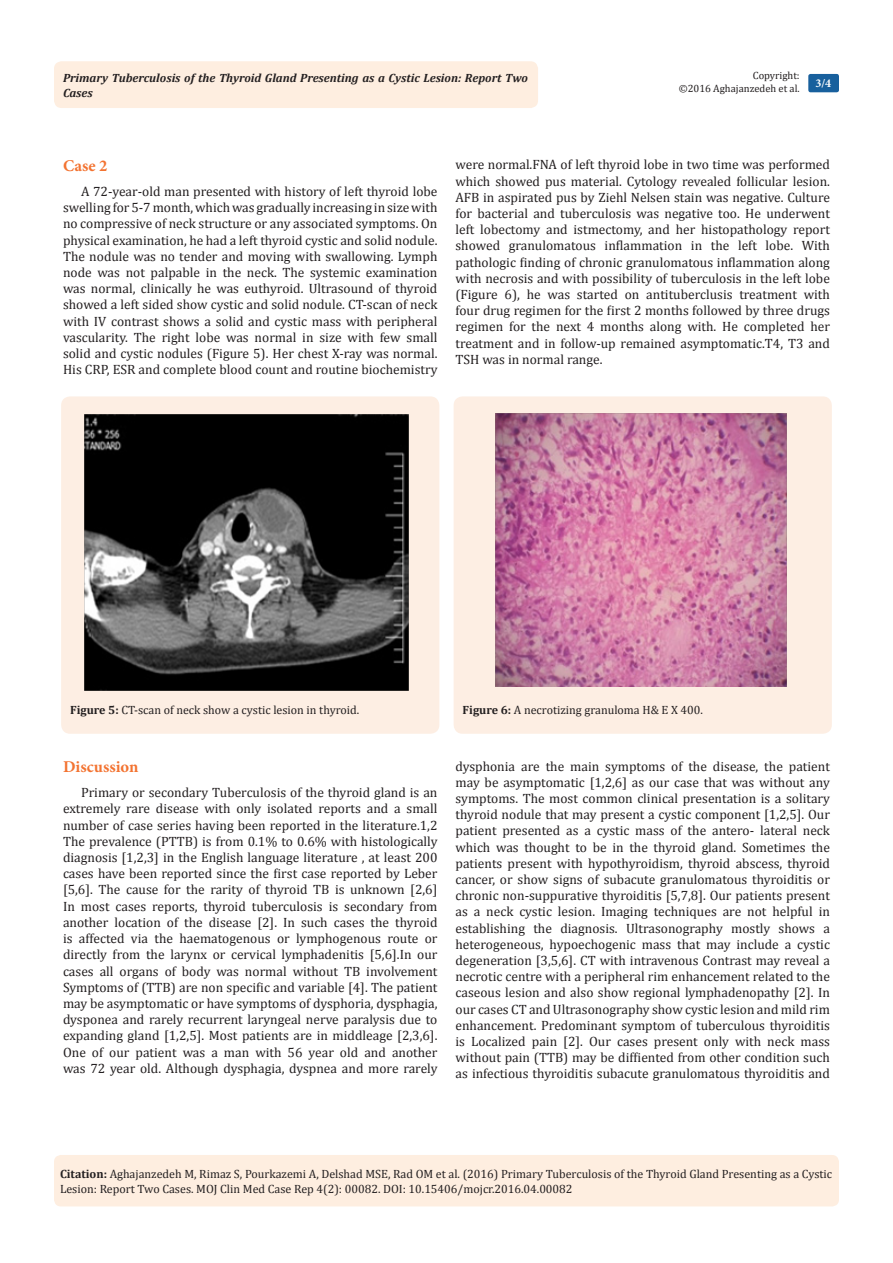
<style>
.page{position:relative;width:893px;height:1263px;background:#fff}
.page>*{position:absolute;margin:0;border:0;box-sizing:border-box;transform-origin:0 0}
.t1{font:700 16.5px "Minion Pro";color:#f37331}
.t2{font:13.5px/16.2px "Cambria";color:#231f20;text-align:justify}
.Citation{font:12px/14.4px "Cambria";color:#231f20}
.t3{font:italic 700 12px/14.4px "Cambria";color:#231f20}
.t4{font:700 12px "Minion Pro";color:#fff}
.t5{font:10.5px/12.6px "Cambria";color:#231f20;text-align:right}
.s1{font-weight:700}
</style>
<div class="page">
<div style="left:54px;top:61px;width:484px;height:47px;background:#feeee0;border-radius:8px"></div>
<div style="left:808px;top:74px;width:31px;height:18px;background:#18609d;border-radius:2px"></div>
<div style="left:54px;top:1155px;width:785px;height:51px;background:#feeee0;border-radius:7px"></div>
<div style="left:61px;top:396px;width:378px;height:338px;background:#fdeee3;border-radius:9px"></div>
<img style="left:85px;top:414px;width:324px;height:277px">
<div style="left:454px;top:396px;width:378px;height:338px;background:#fdeee3;border-radius:9px"></div>
<img style="left:496px;top:413px;width:291px;height:274px">
<p class="t5" style="left:679px;top:69px;width:122px">Copyright:<br>©2016 Aghajanzedeh et al.</p>
<p class="t3" style="left:63px;top:70px;width:466px">Primary Tuberculosis of the Thyroid Gland Presenting as a Cystic Lesion: Report Two<br>Cases</p>
<p class="t4" style="left:815px;top:75px;width:17px">3/4</p>
<p class="t1" style="left:63px;top:154px;width:46px">Case 2</p>
<p class="t2" style="left:63px;top:183px;width:376px;text-indent:18px">A 72-year-old man presented with history of left thyroid lobe swelling for 5-7 month, which was gradually increasing in size with no compressive of neck structure or any associated symptoms. On physical examination, he had a left thyroid cystic and solid nodule.<br>The nodule was no tender and moving with swallowing. Lymph node was not palpable in the neck. The systemic examination was normal, clinically he was euthyroid. Ultrasound of thyroid showed a left sided show cystic and solid nodule. CT-scan of neck with IV contrast shows a solid and cystic mass with peripheral vascularity. The right lobe was normal in size with few small solid and cystic nodules (Figure 5). Her chest X-ray was normal.<br>His CRP, ESR and complete blood count and routine biochemistry</p>
<p class="t2" style="left:455px;top:157px;width:376px">were normal.FNA of left thyroid lobe in two time was performed which showed pus material. Cytology revealed follicular lesion.<br>AFB in aspirated pus by Ziehl Nelsen stain was negative. Culture for bacterial and tuberculosis was negative too. He underwent left lobectomy and istmectomy, and her histopathology report showed granulomatous inflammation in the left lobe. With pathologic finding of chronic granulomatous inflammation along with necrosis and with possibility of tuberculosis in the left lobe (Figure 6), he was started on antituberclusis treatment with four drug regimen for the first 2 months followed by three drugs regimen for the next 4 months along with. He completed her treatment and in follow-up remained asymptomatic.T4, T3 and TSH was in normal range.</p>
<p class="Citation" style="left:70px;top:702px;width:291px"><span class="s1">Figure 5:</span> CT-scan of neck show a cystic lesion in thyroid.</p>
<p class="Citation" style="left:463px;top:702px;width:242px"><span class="s1">Figure 6:</span> A necrotizing granuloma H&amp; E X 400.</p>
<p class="t1" style="left:63px;top:755px;width:77px">Discussion</p>
<p class="t2" style="left:63px;top:784px;width:376px;text-indent:18px">Primary or secondary Tuberculosis of the thyroid gland is an extremely rare disease with only isolated reports and a small number of case series having been reported in the literature.1,2<br>The prevalence (PTTB) is from 0.1% to 0.6% with histologically diagnosis [1,2,3] in the English language literature , at least 200 cases have been reported since the first case reported by Leber [5,6]. The cause for the rarity of thyroid TB is unknown [2,6] In most cases reports, thyroid tuberculosis is secondary from another location of the disease [2]. In such cases the thyroid is affected via the haematogenous or lymphogenous route or directly from the larynx or cervical lymphadenitis [5,6].In our cases all organs of body was normal without TB involvement Symptoms of (TTB) are non specific and variable [4]. The patient may be asymptomatic or have symptoms of dysphoria, dysphagia, dysponea and rarely recurrent laryngeal nerve paralysis due to expanding gland [1,2,5]. Most patients are in middleage [2,3,6].<br>One of our patient was a man with 56 year old and another was 72 year old. Although dysphagia, dyspnea and more rarely</p>
<p class="t2" style="left:455px;top:758px;width:376px">dysphonia are the main symptoms of the disease, the patient may be asymptomatic [1,2,6] as our case that was without any symptoms. The most common clinical presentation is a solitary thyroid nodule that may present a cystic component [1,2,5]. Our patient presented as a cystic mass of the antero- lateral neck which was thought to be in the thyroid gland. Sometimes the patients present with hypothyroidism, thyroid abscess, thyroid cancer, or show signs of subacute granulomatous thyroiditis or chronic non-suppurative thyroiditis [5,7,8]. Our patients present as a neck cystic lesion. Imaging techniques are not helpful in establishing the diagnosis. Ultrasonography mostly shows a heterogeneous, hypoechogenic mass that may include a cystic degeneration [3,5,6]. CT with intravenous Contrast may reveal a necrotic centre with a peripheral rim enhancement related to the caseous lesion and also show regional lymphadenopathy [2]. In our cases CT and Ultrasonography show cystic lesion and mild rim enhancement. Predominant symptom of tuberculous thyroiditis is Localized pain [2]. Our cases present only with neck mass without pain (TTB) may be diffiented from other condition such as infectious thyroiditis subacute granulomatous thyroiditis and</p>
<p class="Citation" style="left:60px;top:1167px;width:774px"><span class="s1">Citation:</span> Aghajanzedeh M, Rimaz S, Pourkazemi A, Delshad MSE, Rad OM et al. (2016) Primary Tuberculosis of the Thyroid Gland Presenting as a Cystic<br>Lesion: Report Two Cases. MOJ Clin Med Case Rep 4(2): 00082. DOI: 10.15406/mojcr.2016.04.00082</p>
</div>
